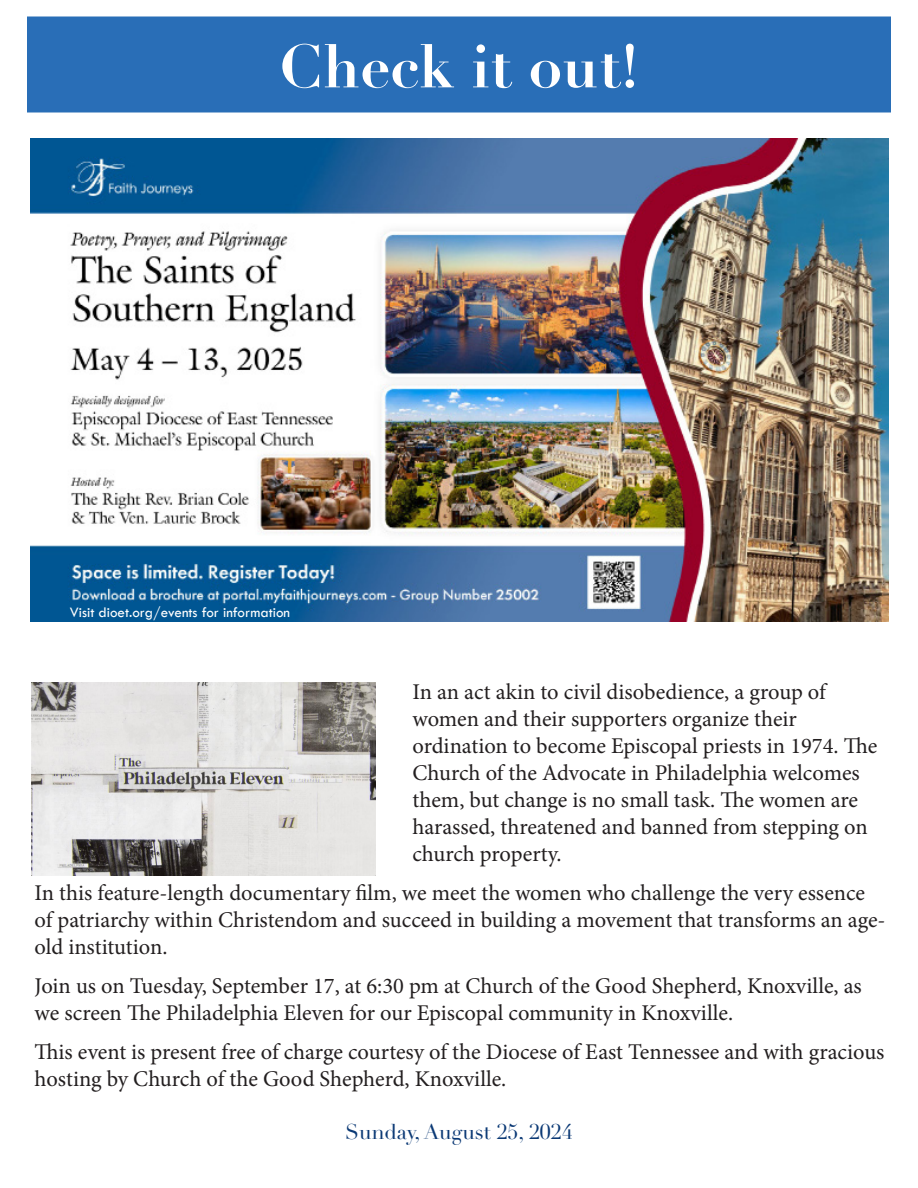
<style>
.page{position:relative;width:918px;height:1188px;background:#fff}
.page>*{position:absolute;margin:0;border:0;box-sizing:border-box;transform-origin:0 0}
.t1{font:700 60px "Didot LT Pro";color:#fff}
.t2{font:22.5px/27px "Minion Pro";color:#231f20}
.t3{font:21px "Didot LT Pro";color:#0b3975}
.t4{font:15px "Tw Cen";color:#fff}
</style>
<div class="page">
<div style="left:27px;top:16px;width:864px;height:96px;background:#296eb7;border:3px solid #296eb7"></div>
<img style="left:30px;top:139px;width:859px;height:483px">
<img style="left:32px;top:682px;width:344px;height:193px">
<p class="t1" style="left:279px;top:29px;width:361px">Check it out!</p>
<p class="t4" style="left:70px;top:603px;width:222px">Visit dioet.org/events for information</p>
<p class="t2" style="left:412px;top:678px;width:466px">In an act akin to civil disobedience, a group of women and their supporters organize their ordination to become Episcopal priests in 1974. The Church of the Advocate in Philadelphia welcomes them, but change is no small task. The women are harassed, threatened and banned from stepping on church property.</p>
<p class="t2" style="left:34px;top:879px;width:853px">In this feature-length documentary film, we meet the women who challenge the very essence of patriarchy within Christendom and succeed in building a movement that transforms an age&shy;old institution.</p>
<p class="t2" style="left:34px;top:972px;width:829px">Join us on Tuesday, September 17, at 6:30 pm at Church of the Good Shepherd, Knoxville, as we screen The Philadelphia Eleven for our Episcopal community in Knoxville.</p>
<p class="t2" style="left:34px;top:1038px;width:852px">This event is present free of charge courtesy of the Diocese of East Tennessee and with gracious hosting by Church of the Good Shepherd, Knoxville.</p>
<p class="t3" style="left:345px;top:1119px;width:229px">Sunday, August 25, 2024</p>
</div>
